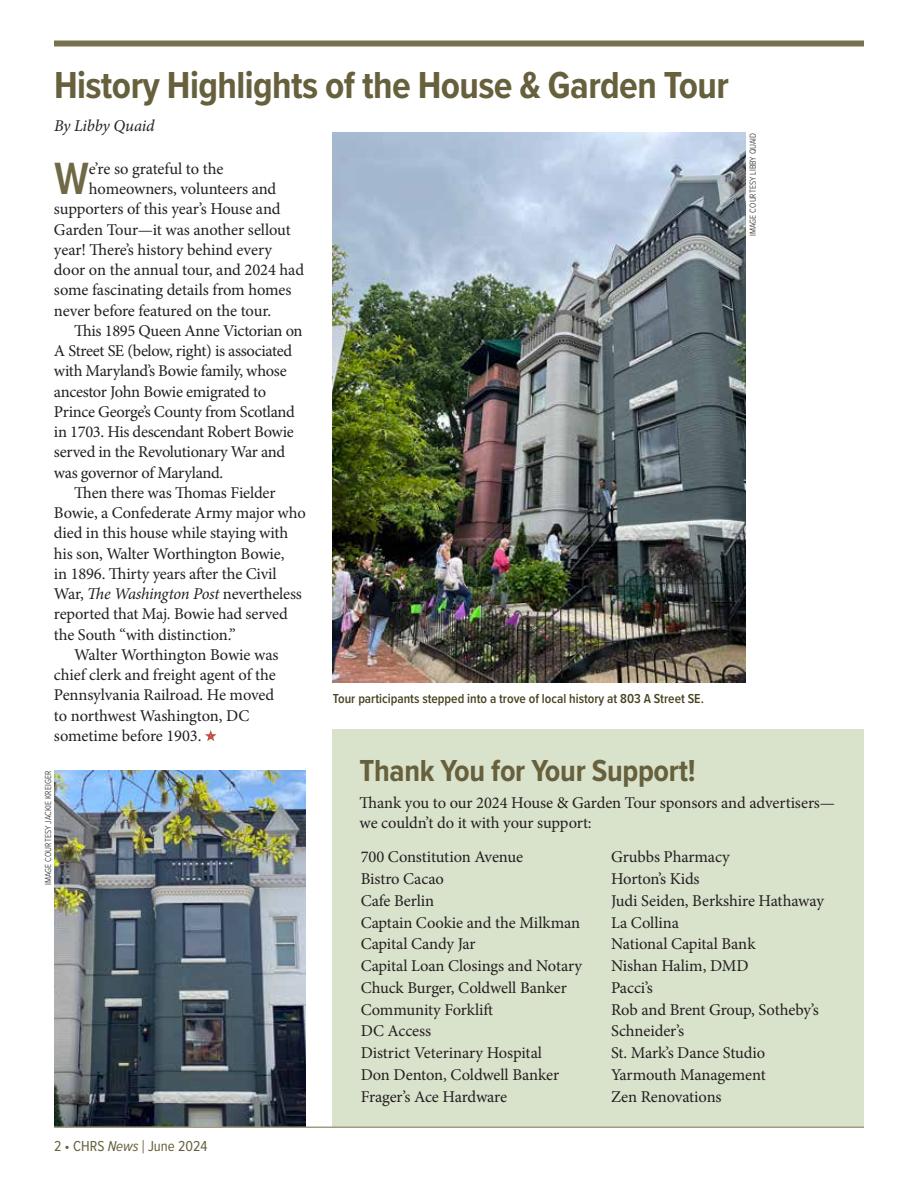
<style>
.page{position:relative;width:918px;height:1188px;background:#fff}
.page>*{position:absolute;margin:0;border:0;box-sizing:border-box;transform-origin:0 0}
.t1{font:600 46.8px "Proxima Nova Cond";color:#6f6946}
.t2{font:700 39px "Proxima Nova Cond";letter-spacing:-.015em;color:#66603d}
.t3{font:700 31.5px "Proxima Nova Cond";letter-spacing:-.01em;color:#66603d}
.t4{font:16.5px/21.8px "Minion Pro";letter-spacing:-.01em;color:#231f20}
.t5{font:italic 16.5px "Minion Pro";letter-spacing:-.02em;color:#231f20}
.t6{font:15px "Proxima Nova Cond";color:#66603d}
.t7{font:600 13.5px "Proxima Nova Cond";color:#474220}
.t8{font:300 9px "Proxima Nova Cond";color:#231f20}
.s1{font-style:normal}
.s2{font-style:italic}
.s3{font-size:18.75px}
</style>
<div class="page">
<svg style="left:205px;top:730px;width:11px;height:11px"></svg>
<img style="left:333px;top:133px;width:413px;height:550px">
<div style="left:333px;top:729px;width:531px;height:398px;background:#d9e2cb"></div>
<img style="left:54px;top:770px;width:252px;height:356px">
<div style="left:54px;top:40px;width:810px;height:6px;background:#78714f"></div>
<hr style="left:54px;top:1126px;width:810px;height:2px;background:#a29d80">
<h2 class="t2" style="left:54px;top:57px;width:676px">History Highlights of the House &amp; Garden Tour</h2>
<p class="t5" style="left:54px;top:115px;width:102px">By Libby Quaid</p>
<h1 class="t1" style="left:54px;top:144px;width:36px">W</h1>
<p class="t4" style="left:89px;top:158px;width:136px">e’re so grateful to the</p>
<p class="t4" style="left:89px;top:178px;width:189px">homeowners, volunteers and</p>
<p class="t4" style="left:54px;top:198px;width:228px">supporters of this year’s House and</p>
<p class="t4" style="left:54px;top:219px;width:238px">Garden Tour—it was another sellout</p>
<p class="t4" style="left:54px;top:239px;width:220px">year! There’s history behind every</p>
<p class="t4" style="left:54px;top:259px;width:252px">door on the annual tour, and 2024 had</p>
<p class="t4" style="left:54px;top:279px;width:239px">some fascinating details from homes</p>
<p class="t4" style="left:54px;top:300px;width:219px">never before featured on the tour.</p>
<p class="t4" style="left:74px;top:320px;width:230px">This 1895 Queen Anne Victorian on</p>
<p class="t4" style="left:54px;top:340px;width:240px">A Street SE (below, right) is associated</p>
<p class="t4" style="left:54px;top:360px;width:234px">with Maryland’s Bowie family, whose</p>
<p class="t4" style="left:54px;top:381px;width:214px">ancestor John Bowie emigrated to</p>
<p class="t4" style="left:54px;top:401px;width:242px">Prince George’s County from Scotland</p>
<p class="t4" style="left:54px;top:421px;width:241px">in 1703. His descendant Robert Bowie</p>
<p class="t4" style="left:54px;top:441px;width:233px">served in the Revolutionary War and</p>
<p class="t4" style="left:54px;top:462px;width:171px">was governor of Maryland.</p>
<p class="t4" style="left:74px;top:482px;width:203px">Then there was Thomas Fielder</p>
<p class="t4" style="left:54px;top:502px;width:253px">Bowie, a Confederate Army major who</p>
<p class="t4" style="left:54px;top:522px;width:236px">died in this house while staying with</p>
<p class="t4" style="left:54px;top:543px;width:232px">his son, Walter Worthington Bowie,</p>
<p class="t4" style="left:54px;top:563px;width:224px">in 1896. Thirty years after the Civil</p>
<p class="t5" style="left:54px;top:583px;width:250px"><span class="s1">War,</span> The Washington Post <span class="s1">nevertheless</span></p>
<p class="t4" style="left:54px;top:603px;width:235px">reported that Maj. Bowie had served</p>
<p class="t4" style="left:54px;top:624px;width:183px">the South “with distinction.”</p>
<p class="t4" style="left:74px;top:644px;width:206px">Walter Worthington Bowie was</p>
<p class="t4" style="left:54px;top:664px;width:223px">chief clerk and freight agent of the</p>
<p class="t4" style="left:54px;top:684px;width:222px">Pennsylvania Railroad. He moved</p>
<p class="t4" style="left:54px;top:705px;width:197px">to northwest Washington, DC</p>
<p class="t4" style="left:54px;top:725px;width:149px">sometime before 1903.</p>
<p class="t7" style="left:333px;top:689px;width:372px">Tour participants stepped into a trove of local history at 803 A Street SE.</p>
<p class="t8" style="left:746px;top:236px;width:104px;rotate:-90deg">IMAGE COURTESY LIBBY QUAID</p>
<p class="t8" style="left:41px;top:885px;width:115px;rotate:-90deg">IMAGE COURTESY JACKIE KREIGER</p>
<p class="t6" style="left:54px;top:1135px;width:155px">2 • CHRS <span class="s2">News</span> <span class="s3">|</span> June 2024</p>
<h3 class="t3" style="left:360px;top:747px;width:338px">Thank You for Your Support!</h3>
<p class="t4" style="left:360px;top:793px;width:477px;line-height:20.2px">Thank you to our 2024 House &amp; Garden Tour sponsors and advertisers— we couldn’t do it with your support:</p>
<p class="t4" style="left:361px;top:846px;width:223px">700 Constitution Avenue<br>Bistro Cacao<br>Cafe Berlin<br>Captain Cookie and the Milkman<br>Capital Candy Jar<br>Capital Loan Closings and Notary<br>Chuck Burger, Coldwell Banker<br>Community Forklift<br>DC Access<br>District Veterinary Hospital<br>Don Denton, Coldwell Banker<br>Frager’s Ace Hardware</p>
<p class="t4" style="left:611px;top:846px;width:214px">Grubbs Pharmacy<br>Horton’s Kids<br>Judi Seiden, Berkshire Hathaway<br>La Collina<br>National Capital Bank<br>Nishan Halim, DMD<br>Pacci’s<br>Rob and Brent Group, Sotheby’s<br>Schneider’s<br>St. Mark’s Dance Studio<br>Yarmouth Management<br>Zen Renovations</p>
</div>
